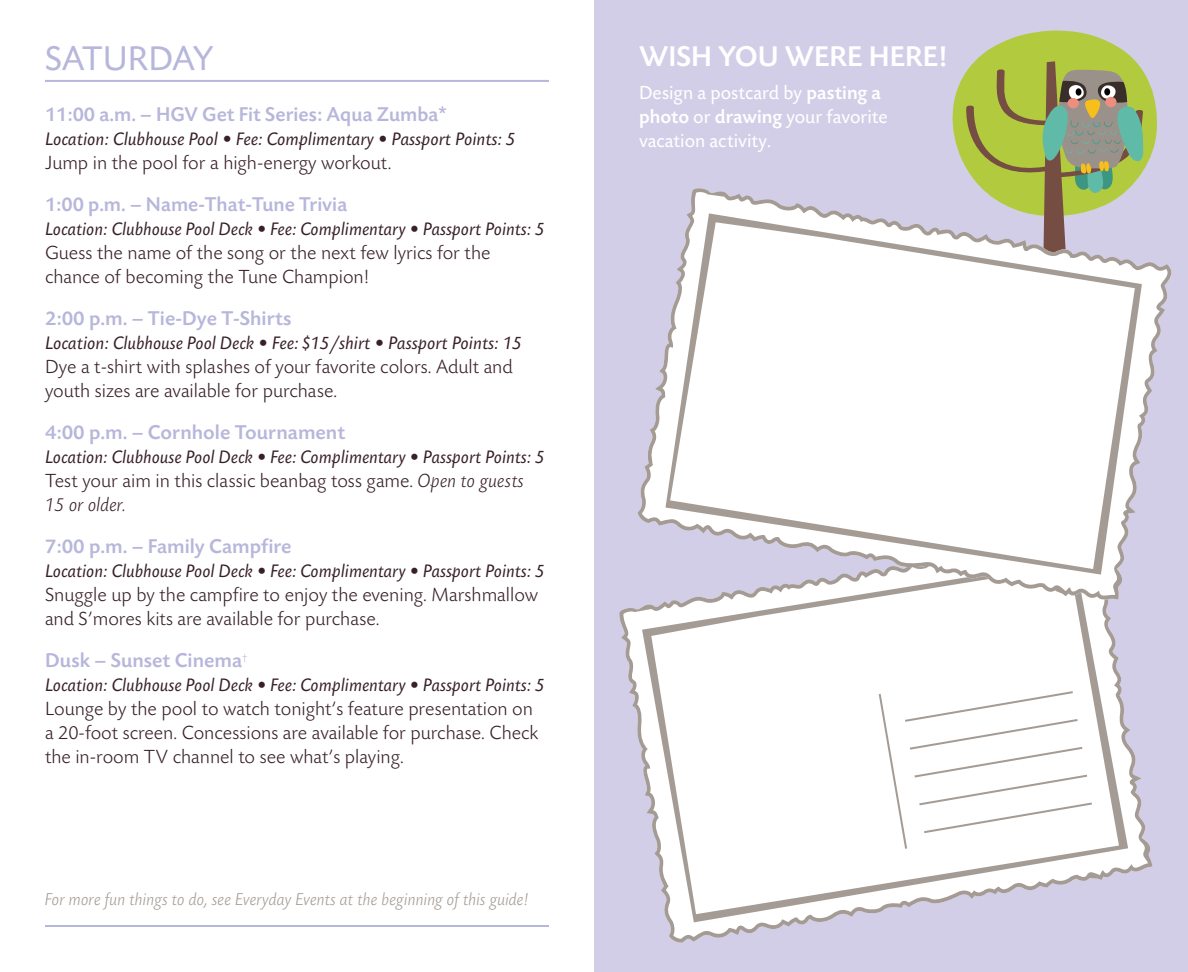
<style>
.page{position:relative;width:1188px;height:972px;background:#fff}
.page>*{position:absolute;margin:0;border:0;box-sizing:border-box;transform-origin:0 0}
.t1{font:36px "Today Sans BEF";color:#b7b6db}
.t2{font:500 30px "Today Sans BEF";color:#fff}
.t3{font:500 21px "Today Sans BEF";color:#b7b6db}
.t4{font:300 20px/24px "Today Sans BEF";color:#382028}
.t5{font:20px/24px "Today Sans BEF";color:#fff}
.t6{font:italic 19px "Today Sans BEF";color:#382028}
.t7{font:italic 300 18px "Today Sans BEF";color:#a49b95}
.s1{font-style:italic}
.s2{font-weight:500}
</style>
<div class="page">
<hr style="left:45px;top:925px;width:504px;height:2px;background:#b7b6db">
<hr style="left:45px;top:80px;width:504px;height:2px;background:#b7b6db">
<div style="left:594px;top:0;width:594px;height:972px;background:#d3cee7"></div>
<svg style="left:952px;top:30px;width:205px;height:158px;background:#a7b56b"></svg>
<svg style="left:619px;top:607px;width:534px;height:336px"></svg>
<svg style="left:642px;top:600px;width:486px;height:322px;background:#f3f1f3"></svg>
<svg style="left:637px;top:188px;width:535px;height:412px"></svg>
<svg style="left:665px;top:213px;width:477px;height:362px;background:#f2f1f3"></svg>
<svg style="left:877px;top:690px;width:217px;height:161px;background:#f9f9f8"></svg>
<h1 class="t1" style="left:45px;top:39px;width:170px">SATURDAY</h1>
<p class="t3" style="left:45px;top:103px;width:404px">11:00 a.m. – HGV Get Fit Series: Aqua Zumba*</p>
<p class="t6" style="left:45px;top:129px;width:472px">Location: Clubhouse Pool • Fee: Complimentary • Passport Points: 5</p>
<p class="t4" style="left:45px;top:152px;width:348px">Jump in the pool for a high-energy workout.</p>
<p class="t3" style="left:45px;top:193px;width:304px">1:00 p.m. – Name-That-Tune Trivia</p>
<p class="t6" style="left:45px;top:219px;width:501px">Location: Clubhouse Pool Deck • Fee: Complimentary • Passport Points: 5</p>
<p class="t4" style="left:45px;top:242px;width:447px">Guess the name of the song or the next few lyrics for the chance of becoming the Tune Champion!</p>
<p class="t3" style="left:45px;top:307px;width:248px">2:00 p.m. – Tie-Dye T-Shirts</p>
<p class="t6" style="left:45px;top:333px;width:479px">Location: Clubhouse Pool Deck • Fee: $15/shirt • Passport Points: 15</p>
<p class="t4" style="left:45px;top:356px;width:469px">Dye a t-shirt with splashes of your favorite colors. Adult and youth sizes are available for purchase.</p>
<p class="t3" style="left:45px;top:421px;width:302px">4:00 p.m. – Cornhole Tournament</p>
<p class="t6" style="left:45px;top:447px;width:501px">Location: Clubhouse Pool Deck • Fee: Complimentary • Passport Points: 5</p>
<p class="t4" style="left:45px;top:470px;width:481px">Test your aim in this classic beanbag toss game. <span class="s1">Open to guests<br>15 or older.</span></p>
<p class="t3" style="left:45px;top:535px;width:248px">7:00 p.m. – Family Campfire</p>
<p class="t6" style="left:45px;top:561px;width:501px">Location: Clubhouse Pool Deck • Fee: Complimentary • Passport Points: 5</p>
<p class="t4" style="left:45px;top:584px;width:495px">Snuggle up by the campfire to enjoy the evening. Marshmallow and S’mores kits are available for purchase.</p>
<p class="t3" style="left:45px;top:649px;width:204px">Dusk – Sunset Cinema<sup>†</sup></p>
<p class="t6" style="left:45px;top:675px;width:501px">Location: Clubhouse Pool Deck • Fee: Complimentary • Passport Points: 5</p>
<p class="t4" style="left:45px;top:698px;width:495px">Lounge by the pool to watch tonight’s feature presentation on a 20-foot screen. Concessions are available for purchase. Check the in-room TV channel to see what’s playing.</p>
<p class="t7" style="left:45px;top:890px;width:485px">For more fun things to do, see Everyday Events at the beginning of this guide!</p>
<h2 class="t2" style="left:639px;top:40px;width:309px">WISH YOU WERE HERE!</h2>
<p class="t5" style="left:639px;top:81px;width:250px">Design a postcard by <span class="s2">pasting a photo</span> or <span class="s2">drawing</span> your favorite vacation activity.</p>
</div>
